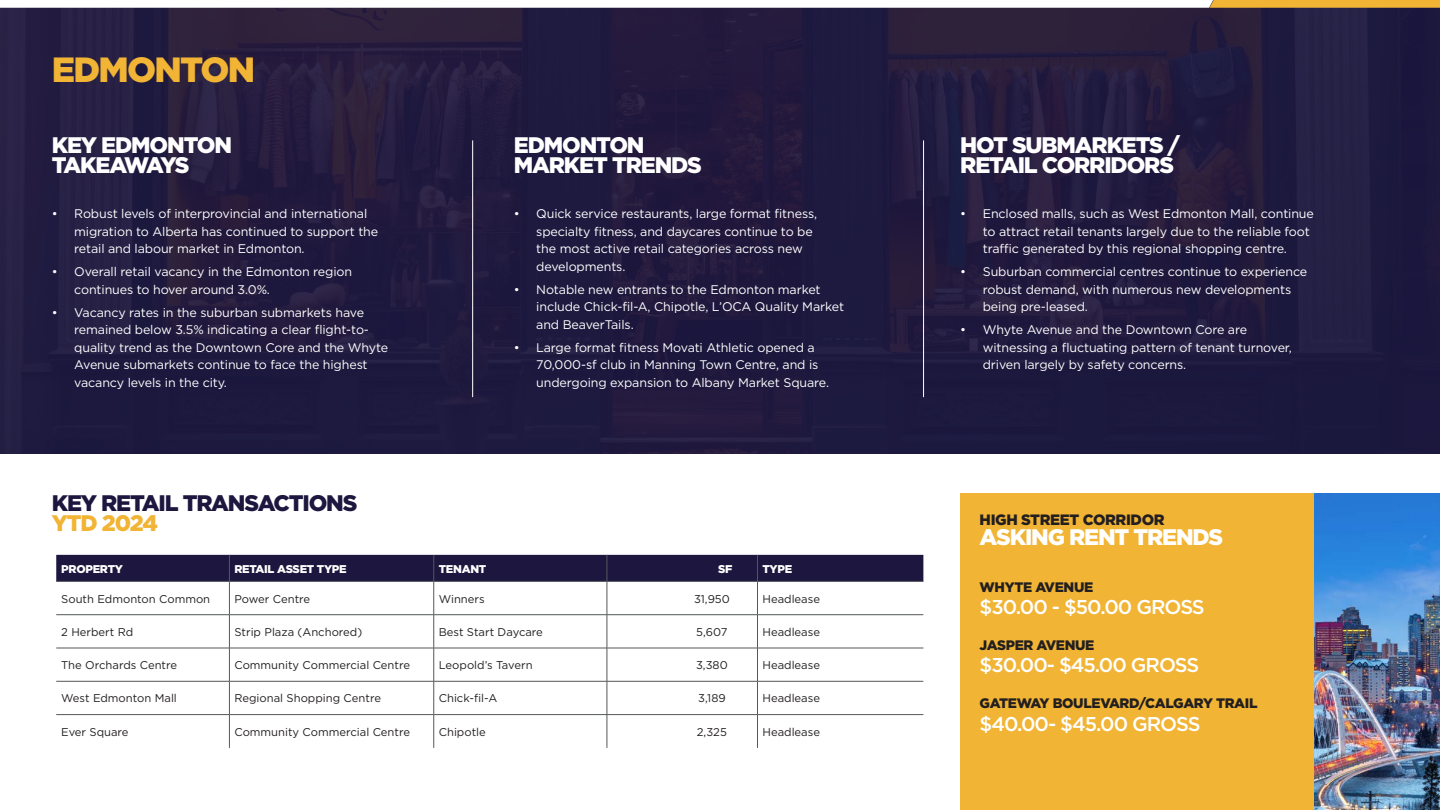
<style>
.page{position:relative;width:1440px;height:810px;background:#fff}
.page>*{position:absolute;margin:0;border:0;box-sizing:border-box;transform-origin:0 0}
.t1{font:900 35px "Gotham";letter-spacing:-.05em;color:#f1b434}
.t2{font:900 22.5px/20px "Gotham";letter-spacing:-.05em;color:#fff}
.t3{font:900 22.5px/20px "Gotham";letter-spacing:-.05em;color:#1d1740}
.t4{font:500 20px "Gotham";letter-spacing:-.05em;color:#fff}
.t5{font:900 15px "Gotham";letter-spacing:-.025em;color:#231f20}
.t6{font:900 13.75px "Gotham";letter-spacing:-.025em;color:#231f20}
.t7{font:12.5px/17.5px "Gotham";letter-spacing:-.01em;color:#fff}
.t8{font:11.25px "Gotham";color:#231f20}
.t9{font:900 11.25px "Gotham";letter-spacing:-.025em;color:#fff}
.s1{color:#f1b434}
</style>
<div class="page">
<div style="left:0;top:0;width:1440px;height:453px;background:#1d1740"></div>
<svg style="left:0;top:0;width:1440px;height:8px"></svg>
<hr style="left:472px;top:140px;width:1px;height:257px;background:#fff">
<hr style="left:923px;top:140px;width:1px;height:257px;background:#fff">
<div style="left:56px;top:555px;width:867px;height:26px;background:#1d1740"></div>
<hr style="left:56px;top:581px;width:173px;height:1px;background:#545859">
<hr style="left:56px;top:614px;width:173px;height:1px;background:#545859">
<hr style="left:229px;top:582px;width:1px;height:33px;background:#545859">
<hr style="left:229px;top:615px;width:1px;height:33px;background:#545859">
<hr style="left:229px;top:581px;width:205px;height:1px;background:#545859">
<hr style="left:434px;top:581px;width:173px;height:1px;background:#545859">
<hr style="left:607px;top:581px;width:151px;height:1px;background:#545859">
<hr style="left:434px;top:582px;width:1px;height:33px;background:#545859">
<hr style="left:607px;top:582px;width:1px;height:33px;background:#545859">
<hr style="left:434px;top:615px;width:1px;height:33px;background:#545859">
<hr style="left:607px;top:615px;width:1px;height:33px;background:#545859">
<hr style="left:229px;top:614px;width:205px;height:1px;background:#545859">
<hr style="left:434px;top:614px;width:173px;height:1px;background:#545859">
<hr style="left:607px;top:614px;width:151px;height:1px;background:#545859">
<hr style="left:757px;top:582px;width:1px;height:33px;background:#545859">
<hr style="left:757px;top:615px;width:1px;height:33px;background:#545859">
<hr style="left:758px;top:581px;width:165px;height:1px;background:#545859">
<hr style="left:758px;top:614px;width:165px;height:1px;background:#545859">
<hr style="left:56px;top:648px;width:173px;height:1px;background:#545859">
<hr style="left:56px;top:681px;width:173px;height:1px;background:#545859">
<hr style="left:229px;top:648px;width:1px;height:33px;background:#545859">
<hr style="left:229px;top:681px;width:1px;height:33px;background:#545859">
<hr style="left:229px;top:648px;width:205px;height:1px;background:#545859">
<hr style="left:434px;top:648px;width:173px;height:1px;background:#545859">
<hr style="left:607px;top:648px;width:151px;height:1px;background:#545859">
<hr style="left:434px;top:648px;width:1px;height:33px;background:#545859">
<hr style="left:607px;top:648px;width:1px;height:33px;background:#545859">
<hr style="left:434px;top:681px;width:1px;height:33px;background:#545859">
<hr style="left:607px;top:681px;width:1px;height:33px;background:#545859">
<hr style="left:229px;top:681px;width:205px;height:1px;background:#545859">
<hr style="left:434px;top:681px;width:173px;height:1px;background:#545859">
<hr style="left:607px;top:681px;width:151px;height:1px;background:#545859">
<hr style="left:757px;top:648px;width:1px;height:33px;background:#545859">
<hr style="left:757px;top:681px;width:1px;height:33px;background:#545859">
<hr style="left:758px;top:648px;width:165px;height:1px;background:#545859">
<hr style="left:758px;top:681px;width:165px;height:1px;background:#545859">
<hr style="left:56px;top:714px;width:173px;height:1px;background:#545859">
<hr style="left:229px;top:715px;width:1px;height:33px;background:#545859">
<hr style="left:229px;top:714px;width:205px;height:1px;background:#545859">
<hr style="left:434px;top:714px;width:173px;height:1px;background:#545859">
<hr style="left:607px;top:714px;width:151px;height:1px;background:#545859">
<hr style="left:434px;top:715px;width:1px;height:33px;background:#545859">
<hr style="left:607px;top:715px;width:1px;height:33px;background:#545859">
<hr style="left:757px;top:715px;width:1px;height:33px;background:#545859">
<hr style="left:758px;top:714px;width:165px;height:1px;background:#545859">
<div style="left:960px;top:493px;width:480px;height:317px;background:#f1b434"></div>
<img style="left:1314px;top:493px;width:126px;height:317px">
<p class="t1" style="left:52px;top:45px;width:205px">EDMONTON</p>
<p class="t2" style="left:52px;top:135px;width:182px">KEY EDMONTON<br>TAKEAWAYS</p>
<p class="t7" style="left:74px;top:205px;width:305px;text-indent:-22px">• Robust levels of interprovincial and international migration to Alberta has continued to support the retail and labour market in Edmonton.</p>
<p class="t7" style="left:74px;top:263px;width:279px;text-indent:-22px">• Overall retail vacancy in the Edmonton region continues to hover around 3.0%.</p>
<p class="t7" style="left:74px;top:303px;width:315px;text-indent:-22px">• Vacancy rates in the suburban submarkets have remained below 3.5% indicating a clear flight-to&shy;quality trend as the Downtown Core and the Whyte Avenue submarkets continue to face the highest vacancy levels in the city.</p>
<p class="t2" style="left:514px;top:135px;width:190px">EDMONTON<br>MARKET TRENDS</p>
<p class="t2" style="left:960px;top:135px;width:221px">HOT SUBMARKETS /<br>RETAIL CORRIDORS</p>
<p class="t7" style="left:536px;top:205px;width:282px;text-indent:-22px">• Quick service restaurants, large format fitness, specialty fitness, and daycares continue to be the most active retail categories across new developments.</p>
<p class="t7" style="left:536px;top:280px;width:309px;text-indent:-22px">• Notable new entrants to the Edmonton market include Chick-fil-A, Chipotle, L’OCA Quality Market and BeaverTails.</p>
<p class="t7" style="left:536px;top:338px;width:294px;text-indent:-22px">• Large format fitness Movati Athletic opened a<br>70,000-sf club in Manning Town Centre, and is undergoing expansion to Albany Market Square.</p>
<p class="t7" style="left:983px;top:205px;width:333px;text-indent:-22px">• Enclosed malls, such as West Edmonton Mall, continue to attract retail tenants largely due to the reliable foot traffic generated by this regional shopping centre.</p>
<p class="t7" style="left:983px;top:263px;width:326px;text-indent:-22px">• Suburban commercial centres continue to experience robust demand, with numerous new developments being pre-leased.</p>
<p class="t7" style="left:983px;top:321px;width:311px;text-indent:-22px">• Whyte Avenue and the Downtown Core are witnessing a fluctuating pattern of tenant turnover, driven largely by safety concerns.</p>
<p class="t3" style="left:52px;top:493px;width:307px">KEY RETAIL TRANSACTIONS<br><span class="s1">YTD 2024</span></p>
<p class="t9" style="left:61px;top:561px;width:63px">PROPERTY</p>
<p class="t9" style="left:234px;top:561px;width:114px">RETAIL ASSET TYPE</p>
<p class="t9" style="left:439px;top:561px;width:49px">TENANT</p>
<p class="t9" style="left:718px;top:561px;width:16px">SF</p>
<p class="t9" style="left:763px;top:561px;width:31px">TYPE</p>
<p class="t8" style="left:61px;top:591px;width:150px">South Edmonton Common</p>
<p class="t8" style="left:234px;top:591px;width:77px">Power Centre</p>
<p class="t8" style="left:439px;top:591px;width:47px">Winners</p>
<p class="t8" style="left:694px;top:591px;width:37px">31,950</p>
<p class="t8" style="left:762px;top:591px;width:59px">Headlease</p>
<p class="t8" style="left:61px;top:625px;width:74px">2 Herbert Rd</p>
<p class="t8" style="left:234px;top:625px;width:129px">Strip Plaza (Anchored)</p>
<p class="t8" style="left:439px;top:625px;width:106px">Best Start Daycare</p>
<p class="t8" style="left:696px;top:625px;width:33px">5,607</p>
<p class="t8" style="left:762px;top:625px;width:59px">Headlease</p>
<p class="t8" style="left:61px;top:658px;width:117px">The Orchards Centre</p>
<p class="t8" style="left:234px;top:658px;width:177px">Community Commercial Centre</p>
<p class="t8" style="left:439px;top:658px;width:95px">Leopold’s Tavern</p>
<p class="t8" style="left:696px;top:658px;width:33px">3,380</p>
<p class="t8" style="left:762px;top:658px;width:59px">Headlease</p>
<p class="t8" style="left:61px;top:691px;width:117px">West Edmonton Mall</p>
<p class="t8" style="left:234px;top:691px;width:148px">Regional Shopping Centre</p>
<p class="t8" style="left:439px;top:691px;width:60px">Chick-fil-A</p>
<p class="t8" style="left:698px;top:691px;width:29px">3,189</p>
<p class="t8" style="left:762px;top:691px;width:59px">Headlease</p>
<p class="t8" style="left:61px;top:725px;width:69px">Ever Square</p>
<p class="t8" style="left:234px;top:725px;width:177px">Community Commercial Centre</p>
<p class="t8" style="left:439px;top:725px;width:49px">Chipotle</p>
<p class="t8" style="left:697px;top:725px;width:32px">2,325</p>
<p class="t8" style="left:762px;top:725px;width:59px">Headlease</p>
<p class="t5" style="left:980px;top:509px;width:186px">HIGH STREET CORRIDOR</p>
<p class="t2" style="left:980px;top:527px;width:245px">ASKING RENT TRENDS</p>
<p class="t6" style="left:980px;top:577px;width:115px">WHYTE AVENUE</p>
<p class="t4" style="left:980px;top:594px;width:227px">$30.00 - $50.00 GROSS</p>
<p class="t6" style="left:980px;top:635px;width:116px">JASPER AVENUE</p>
<p class="t4" style="left:980px;top:652px;width:221px">$30.00- $45.00 GROSS</p>
<p class="t6" style="left:980px;top:694px;width:279px">GATEWAY BOULEVARD/CALGARY TRAIL</p>
<p class="t4" style="left:980px;top:710px;width:222px">$40.00- $45.00 GROSS</p>
</div>
